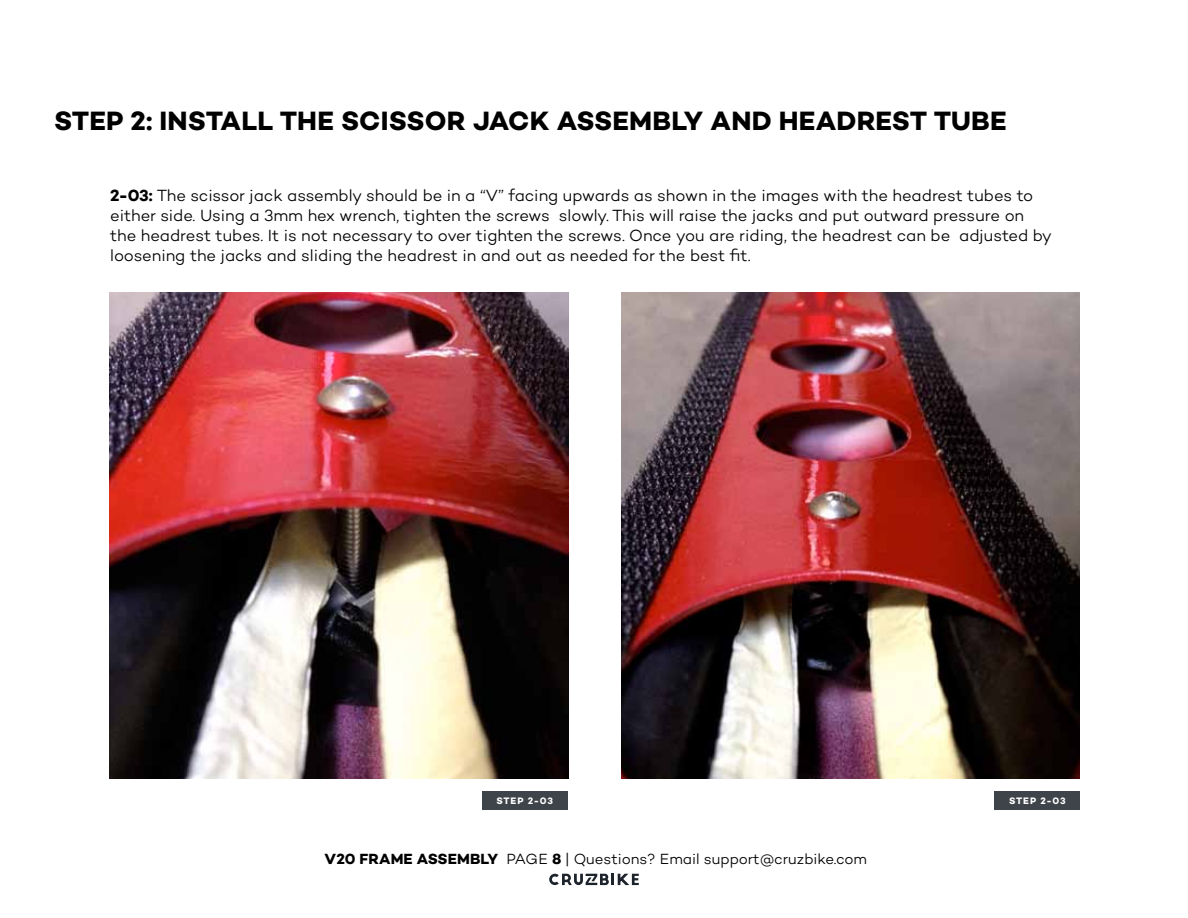
<style>
.page{position:relative;width:1188px;height:918px;background:#fff}
.page>*{position:absolute;margin:0;border:0;box-sizing:border-box;transform-origin:0 0}
.t1{font:27px "Campton Bold DEMO";letter-spacing:.01em;color:#000}
.t2{font:16.5px/19.8px "Campton Light DEMO";letter-spacing:-.005em;color:#000}
.t3{font:15px "Campton Light DEMO";letter-spacing:-.005em;color:#000}
.t4{font:700 9.6px "Campton";letter-spacing:.085em;color:#fff}
.s1{font-family:"Campton";font-weight:700}
.s2{font-family:"Campton Bold DEMO"}
.s3{font-family:"Loew"}
</style>
<div class="page">
<svg style="left:549px;top:874px;width:90px;height:11px"></svg>
<img style="left:109px;top:292px;width:459px;height:486px">
<img style="left:621px;top:292px;width:459px;height:486px">
<div style="left:482px;top:791px;width:85px;height:18px;background:#3f444a"></div>
<div style="left:995px;top:791px;width:85px;height:18px;background:#3f444a"></div>
<h1 class="t1" style="left:54px;top:105px;width:132px">STEP 2: INSTALL</h1>
<h1 class="t1" style="left:280px;top:105px;width:80px">THE SCISSOR</h1>
<h1 class="t1" style="left:473px;top:105px;width:103px">JAC K ASSEMBLY</h1>
<h1 class="t1" style="left:711px;top:105px;width:165px">AND HEADREST</h1>
<h1 class="t1" style="left:934px;top:105px;width:56px">TUBE</h1>
<p class="t2" style="left:110px;top:186px;width:943px"><span class="s1">2-03:</span> The scissor jack assembly should be in a “V” facing upwards as shown in the images with the headrest tubes to either side. Using a 3mm hex wrench, tighten the screws slowly. This will raise the jacks and put outward pressure on the headrest tubes. It is not necessary to over tighten the screws. Once you are riding, the headrest can be adjusted by loosening the jacks and sliding the headrest in and out as needed for the best fit.</p>
<p class="t4" style="left:496px;top:795px;width:58px">STEP 2-03</p>
<p class="t4" style="left:1009px;top:795px;width:58px">STEP 2-03</p>
<p class="t3" style="left:325px;top:851px;width:544px"><span class="s2">V20 FRAME ASSEMBLY</span> PAGE <span class="s2">8</span> <span class="s3">|</span> Questions? Email support@cruzbike.com</p>
</div>
